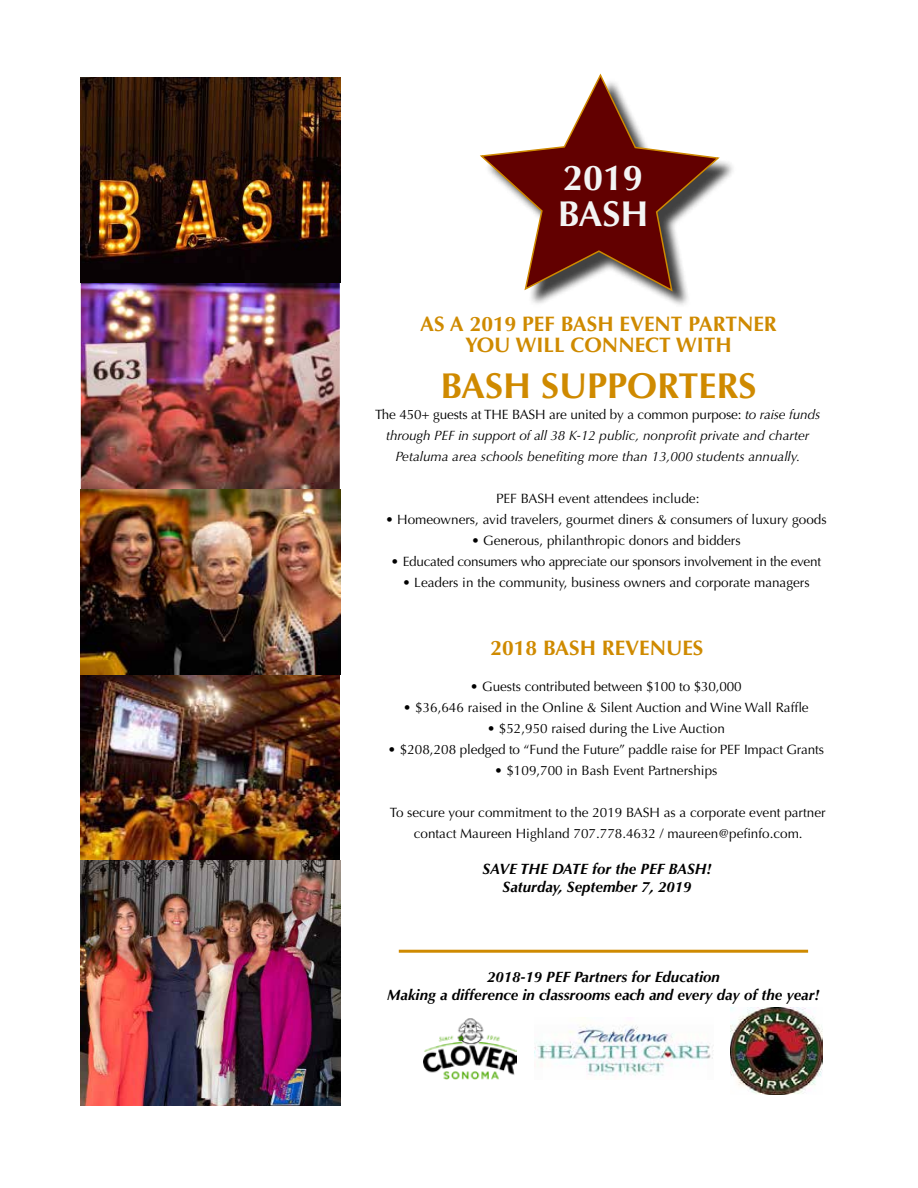
<style>
.page{position:relative;width:918px;height:1188px;background:#fff}
.page>*{position:absolute;margin:0;border:0;box-sizing:border-box;transform-origin:0 0}
.t1{font:700 36px "Optima";color:#cf8a00}
.t2{font:700 36px/36px "Optima";color:#f3f4f4}
.t3{font:700 21px/21px "Optima";color:#cf8a00;text-align:center}
.t4{font:italic 700 15px/18px "Optima";color:#000;text-align:center}
.t5{font:13.5px/21px "Optima";color:#000;text-align:center}
.t6{font:italic 13.5px/21px "Optima";color:#000;text-align:center}
.t7{font:13.5px "Optima";letter-spacing:-.02em;color:#000}
.s1{font-style:normal}
</style>
<div class="page">
<img style="left:81px;top:283px;width:259px;height:206px">
<img style="left:81px;top:78px;width:259px;height:205px">
<div style="left:483px;top:77px;width:254px;height:232px;background:#000;opacity:.75"></div>
<svg style="left:480px;top:73px;width:241px;height:220px"></svg>
<img style="left:81px;top:489px;width:259px;height:616px">
<hr style="left:399px;top:950px;width:409px;height:3px;background:#cf8a00">
<img style="left:423px;top:1018px;width:93px;height:62px">
<img style="left:535px;top:1024px;width:178px;height:52px">
<img style="left:730px;top:1008px;width:93px;height:87px">
<h1 class="t2" style="left:558px;top:160px;width:92px">2019<br>BASH</h1>
<h2 class="t3" style="left:420px;top:313px;width:358px">AS A 2019 PEF BASH EVENT PARTNER<br>YOU WILL CONNECT WITH</h2>
<h1 class="t1" style="left:440px;top:365px;width:318px">BASH SUPPORTERS</h1>
<p class="t6" style="left:375px;top:404px;width:447px"><span class="s1">The 450+ guests at THE BASH are united by a common purpose:</span> to raise funds through PEF in support of all 38 K-12 public, nonprofit private and charter<br>Petaluma area schools benefiting more than 13,000 students annually.</p>
<p class="t5" style="left:496px;top:488px;width:205px">PEF BASH event attendees include:</p>
<p class="t5" style="left:385px;top:509px;width:443px">• Homeowners, avid travelers, gourmet diners &amp; consumers of luxury goods</p>
<p class="t5" style="left:471px;top:530px;width:271px">• Generous, philanthropic donors and bidders</p>
<p class="t7" style="left:391px;top:554px;width:432px">• Educated consumers who appreciate our sponsors involvement in the event</p>
<p class="t5" style="left:402px;top:572px;width:409px">• Leaders in the community, business owners and corporate managers</p>
<h2 class="t3" style="left:491px;top:637px;width:214px">2018 BASH REVENUES</h2>
<p class="t5" style="left:470px;top:676px;width:273px">• Guests contributed between $100 to $30,000</p>
<p class="t5" style="left:403px;top:697px;width:407px">• $36,646 raised in the Online &amp; Silent Auction and Wine Wall Raffle</p>
<p class="t5" style="left:487px;top:718px;width:239px">• $52,950 raised during the Live Auction</p>
<p class="t5" style="left:388px;top:739px;width:438px">• $208,208 pledged to “Fund the Future” paddle raise for PEF Impact Grants</p>
<p class="t5" style="left:495px;top:760px;width:224px">• $109,700 in Bash Event Partnerships</p>
<p class="t5" style="left:390px;top:802px;width:437px">To secure your commitment to the 2019 BASH as a corporate event partner contact Maureen Highland 707.778.4632 / maureen@pefinfo.com.</p>
<p class="t4" style="left:482px;top:860px;width:231px">SAVE THE DATE for the PEF BASH!<br>Saturday, September 7, 2019</p>
<p class="t4" style="left:387px;top:968px;width:434px">2018-19 PEF Partners for Education<br>Making a difference in classrooms each and every day of the year!</p>
</div>
